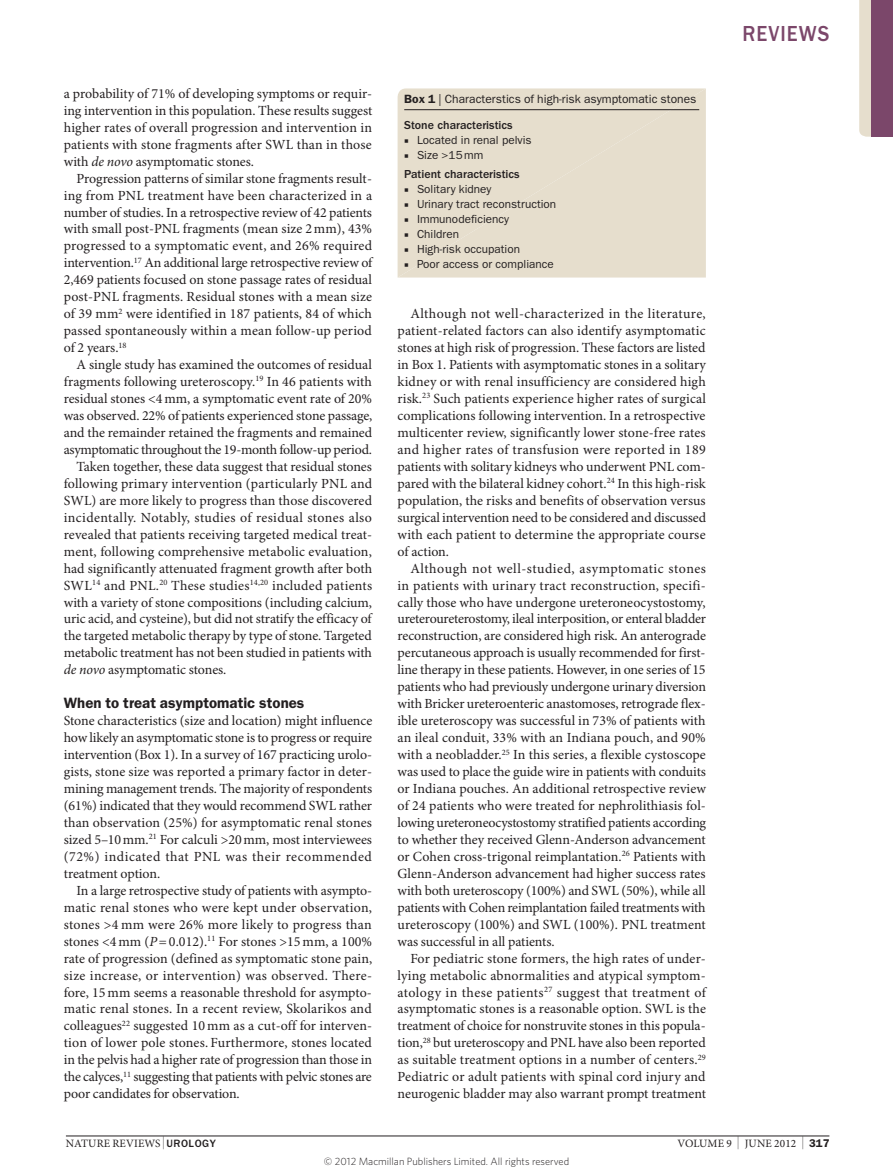
<style>
.page{position:relative;width:893px;height:1174px;background:#fff}
.page>*{position:absolute;margin:0;border:0;box-sizing:border-box;transform-origin:0 0}
.t1{font:500 22.5px "ITC Franklin Gothic Std";letter-spacing:.05em;color:#7b476a;scale:.9 1}
.Head_1{font:600 15px "ITC Franklin Gothic Std";color:#231f20}
.Body_text{font:13.95px/17px "Minion Pro";color:#231f20;text-align:justify}
.Body_first{font:13.95px/17px "Minion Pro";letter-spacing:.035em;color:#231f20;text-align:justify}
.Box_title{font:12px "ITC Franklin Gothic Std";color:#231f20}
.Box_subhead{font:500 12px "ITC Franklin Gothic Std";color:#231f20}
.Box_body_bullet{font:11.7px "ITC Franklin Gothic Std";color:#231f20}
.t2{font:11.25px "Minion Pro";letter-spacing:.01em;color:#231f20}
.t3{font:300 10.5px "Whitney";color:#231f20}
.s1{font-style:italic}
.s2{font-weight:600}
.s3{font-family:"Minion Pro"}
.s4{font-size:12.9px}
.s5{font-family:"ITC Franklin Gothic Std";font-weight:500;font-size:10.95px}
.s6{font-family:"ITC Franklin Gothic Std";font-weight:600}
</style>
<div class="page">
<hr style="left:66px;top:1135px;width:763px;height:1px;background:#231f20">
<div style="left:398px;top:88px;width:308px;height:189px;background:#e6decd"></div>
<hr style="left:404px;top:109px;width:295px;height:1px;background:#231f20">
<svg style="left:859px;top:0;width:13px;height:137px;background:#ded3c6"></svg>
<div style="left:872px;top:0;width:21px;height:137px;background:#7b476a"></div>
<p class="Body_text" style="left:64px;top:85px;width:310px">a probability of 71% of developing symptoms or requir&shy;ing intervention in this population. These results suggest higher rates of overall progression and intervention in patients with stone fragments after SWL than in those with <span class="s1">de novo</span> asymptomatic stones.</p>
<p class="Body_text" style="left:64px;top:170px;width:310px;text-indent:13px">Progression patterns of similar stone fragments result&shy;ing from PNL treatment have been characterized in a number of studies. In a retrospective review of 42 patients with small post-PNL fragments (mean size 2mm), 43% progressed to a symptomatic event, and 26% required intervention.<sup>17</sup> An additional large retrospective review of 2,469 patients focused on stone passage rates of residual post-PNL fragments. Residual stones with a mean size of 39 mm<sup>2</sup> were identified in 187 patients, 84 of which passed spontaneously within a mean follow-up period of 2 years.<sup>18</sup></p>
<p class="Body_text" style="left:64px;top:357px;width:310px;text-indent:13px">A single study has examined the outcomes of residual fragments following ureteroscopy.<sup>19</sup> In 46 patients with residual stones &lt;4mm, a symptomatic event rate of 20% was observed. 22% of patients experienced stone passage, and the remainder retained the fragments and remained asymptomatic throughout the 19-month follow-up period.</p>
<p class="Body_text" style="left:64px;top:458px;width:310px;text-indent:13px">Taken together, these data suggest that residual stones following primary intervention (particularly PNL and SWL) are more likely to progress than those discovered incidentally. Notably, studies of residual stones also revealed that patients receiving targeted medical treat&shy;ment, following comprehensive metabolic evaluation, had significantly attenuated fragment growth after both SWL<sup>14</sup> and PNL.<sup>20</sup> These studies<sup>14,20</sup> included patients with a variety of stone compositions (including calcium, uric acid, and cysteine), but did not stratify the efficacy of the targeted metabolic therapy by type of stone. Targeted metabolic treatment has not been studied in patients with <span class="s1">de novo</span> asymptomatic stones.</p>
<p class="Head_1" style="left:64px;top:694px;width:242px">When to treat asymptomatic stones</p>
<p class="Body_first" style="left:64px;top:713px;width:310px">Stone characteristics (size and location) might influence how likely an asymptomatic stone is to progress or require intervention (Box 1). In a survey of 167 practicing urolo&shy;gists, stone size was reported a primary factor in deter&shy;mining management trends. The majority of respondents (61%) indicated that they would recommend SWL rather than observation (25%) for asymptomatic renal stones sized 5–10mm.<sup>21</sup> For calculi &gt;20mm, most interviewees (72%) indicated that PNL was their recommended treatment option.</p>
<p class="Body_text" style="left:64px;top:882px;width:310px;text-align:left;text-indent:13px">In a large retrospective study of patients with asympto&shy;matic renal stones who were kept under observation, stones &gt;4 mm were 26% more likely to progress than stones &lt;4mm (<span class="s1">P</span>=0.012).<sup>11</sup> For stones &gt;15mm, a 100% rate of progression (defined as symptomatic stone pain, size increase, or intervention) was observed. There&shy;fore, 15mm seems a reasonable threshold for asympto&shy;matic renal stones. In a recent review, Skolarikos and colleagues<sup>22</sup> suggested 10 mm as a cut-off for interven&shy;tion of lower pole stones. Furthermore, stones located in the pelvis had a higher rate of progression than those in the calyces,<sup>11</sup> suggesting that patients with pelvic stones are poor candidates for observation.</p>
<p class="Box_title" style="left:404px;top:92px;width:294px"><span class="s2">Box 1</span> | Characterstics of high-risk asymptomatic stones</p>
<p class="Box_subhead" style="left:404px;top:118px;width:110px">Stone characteristics</p>
<p class="Box_body_bullet" style="left:404px;top:133px;width:129px"><span class="s3">■</span> Located in renal pelvis</p>
<p class="Box_body_bullet" style="left:404px;top:148px;width:81px"><span class="s3">■</span> Size &gt;15mm</p>
<p class="Box_subhead" style="left:404px;top:167px;width:117px">Patient characteristics</p>
<p class="Box_body_bullet" style="left:404px;top:182px;width:89px"><span class="s3">■</span> Solitary kidney</p>
<p class="Box_body_bullet" style="left:404px;top:197px;width:154px"><span class="s3">■</span> Urinary tract reconstruction</p>
<p class="Box_body_bullet" style="left:404px;top:212px;width:106px"><span class="s3">■</span> Immunodeficiency</p>
<p class="Box_body_bullet" style="left:404px;top:227px;width:56px"><span class="s3">■</span> Children</p>
<p class="Box_body_bullet" style="left:404px;top:242px;width:117px"><span class="s3">■</span> High-risk occupation</p>
<p class="Box_body_bullet" style="left:404px;top:257px;width:151px"><span class="s3">■</span> Poor access or compliance</p>
<p class="Body_text" style="left:398px;top:306px;width:310px;text-indent:13px">Although not well-characterized in the literature, patient-related factors can also identify asymptomatic stones at high risk of progression. These factors are listed in Box 1. Patients with asymptomatic stones in a solitary kidney or with renal insufficiency are considered high risk.<sup>23</sup> Such patients experience higher rates of surgical complications following intervention. In a retrospective multicenter review, significantly lower stone-free rates and higher rates of transfusion were reported in 189 patients with solitary kidneys who underwent PNL com&shy;pared with the bilateral kidney cohort.<sup>24</sup> In this high-risk population, the risks and benefits of observation versus surgical intervention need to be considered and discussed with each patient to determine the appropriate course of action.</p>
<p class="Body_text" style="left:398px;top:560px;width:310px;text-indent:13px">Although not well-studied, asymptomatic stones in patients with urinary tract reconstruction, specifi&shy;cally those who have undergone ureteroneocystostomy, ureteroureterostomy, ileal interposition, or enteral bladder reconstruction, are considered high risk. An anterograde percutaneous approach is usually recommended for first&shy;line therapy in these patients. However, in one series of 15 patients who had previously undergone urinary diversion with Bricker ureteroenteric anastomoses, retrograde flex&shy;ible ureteroscopy was successful in 73% of patients with an ileal conduit, 33% with an Indiana pouch, and 90% with a neobladder.<sup>25</sup> In this series, a flexible cystoscope was used to place the guide wire in patients with conduits or Indiana pouches. An additional retrospective review of 24 patients who were treated for nephrolithiasis fol&shy;lowing ureteroneocystostomy stratified patients according to whether they received Glenn-Anderson advancement or Cohen cross-trigonal reimplantation.<sup>26</sup> Patients with Glenn-Anderson advancement had higher success rates with both ureteroscopy (100%) and SWL (50%), while all patients with Cohen reimplantation failed treatments with ureteroscopy (100%) and SWL (100%). PNL treatment was successful in all patients.</p>
<p class="Body_text" style="left:398px;top:950px;width:310px;text-indent:13px">For pediatric stone formers, the high rates of under&shy;lying metabolic abnormalities and atypical symptom&shy;atology in these patients<sup>27</sup> suggest that treatment of asymptomatic stones is a reasonable option. SWL is the treatment of choice for nonstruvite stones in this popula&shy;tion,<sup>28</sup> but ureteroscopy and PNL have also been reported as suitable treatment options in a number of centers.<sup>29<br></sup>Pediatric or adult patients with spinal cord injury and neurogenic bladder may also warrant prompt treatment</p>
<p class="t1" style="left:742px;top:21px;width:98px">REVIEWS</p>
<p class="t2" style="left:66px;top:1136px;width:151px">NATURE REVIEWS <span class="s4">|</span> <span class="s5">UROLOGY</span></p>
<p class="t2" style="left:677px;top:1136px;width:153px">VOLUME 9 <span class="s4">|</span> JUNE 2012 <span class="s4">|</span> <span class="s6">317</span></p>
<p class="t3" style="left:324px;top:1154px;width:247px">© 2012 Macmillan Publishers Limited. All rights reserved</p>
</div>
